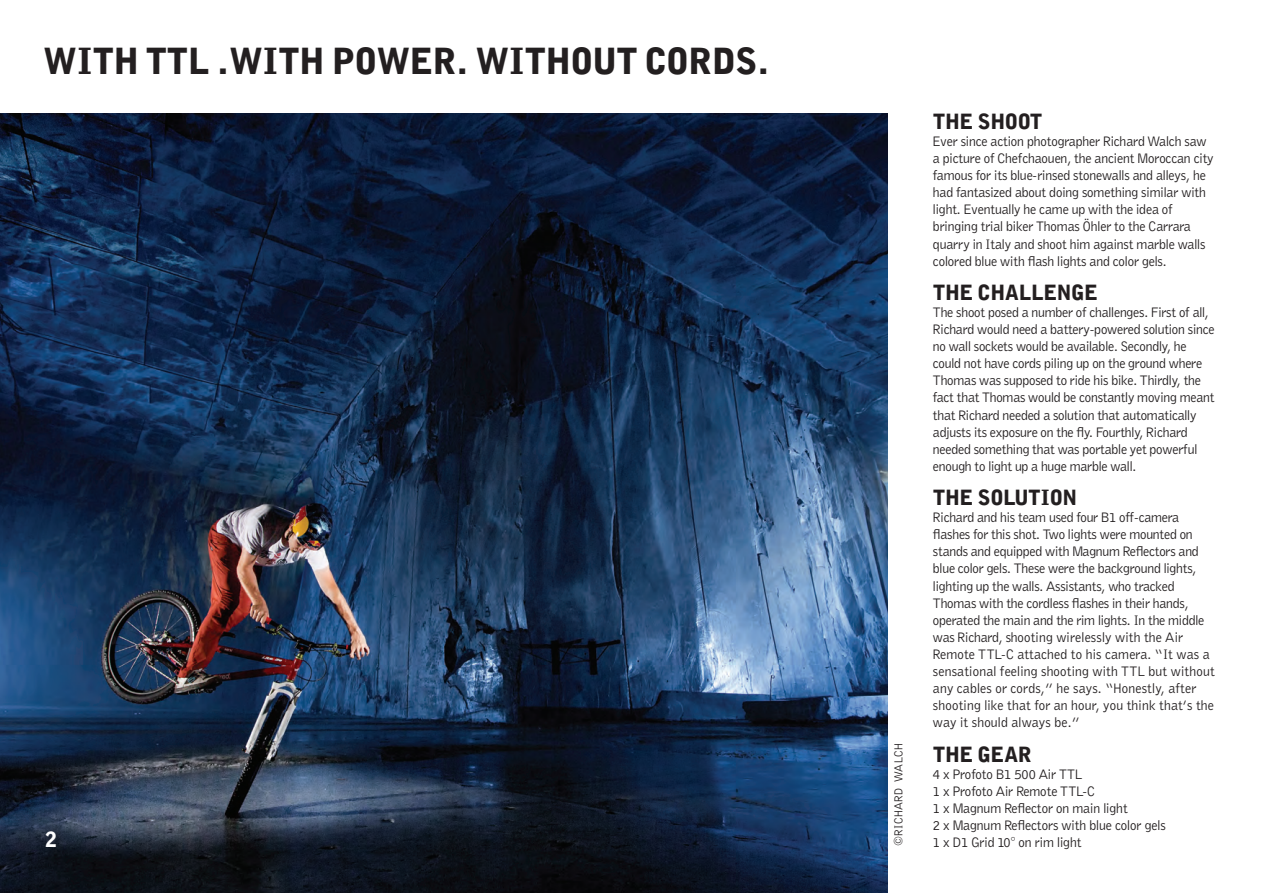
<style>
.page{position:relative;width:1263px;height:893px;background:#fff}
.page>*{position:absolute;margin:0;border:0;box-sizing:border-box;transform-origin:0 0}
.t1{font:900 36px "Bell Gothic Profoto";letter-spacing:.015em;color:#231f20}
.t2{font:900 21px "Bell Gothic Profoto";letter-spacing:.015em;color:#231f20}
.t3{font:900 21px "Bell Gothic Profoto";color:#fff}
.t4{font:14.25px/17.1px "Bell Gothic Profoto";letter-spacing:-.01em;color:#231f20}
.t5{font:12px "Bell Gothic Profoto";letter-spacing:.035em;color:#231f20}
</style>
<div class="page">
<img style="left:0;top:113px;width:888px;height:780px">
<p class="t1" style="left:44px;top:38px;width:727px">WITH TTL .WITH POWER. WITHOUT CORDS.</p>
<p class="t3" style="left:45px;top:826px;width:13px">2</p>
<p class="t5" style="left:891px;top:846px;width:104px;rotate:-90deg">©RICHARD WALCH</p>
<p class="t2" style="left:933px;top:108px;width:111px">THE SHOOT</p>
<p class="t4" style="left:933px;top:132px;width:282px">Ever since action photographer Richard Walch saw a picture of Chefchaouen, the ancient Moroccan city famous for its blue-rinsed stonewalls and alleys, he had fantasized about doing something similar with light. Eventually he came up with the idea of bringing trial biker Thomas Öhler to the Carrara quarry in Italy and shoot him against marble walls colored blue with flash lights and color gels.</p>
<p class="t2" style="left:933px;top:279px;width:166px">THE CHALLENGE</p>
<p class="t4" style="left:933px;top:303px;width:283px">The shoot posed a number of challenges. First of all, Richard would need a battery-powered solution since no wall sockets would be available. Secondly, he could not have cords piling up on the ground where Thomas was supposed to ride his bike. Thirdly, the fact that Thomas would be constantly moving meant that Richard needed a solution that automatically adjusts its exposure on the fly. Fourthly, Richard needed something that was portable yet powerful enough to light up a huge marble wall.</p>
<p class="t2" style="left:933px;top:484px;width:145px">THE SOLUTION</p>
<p class="t4" style="left:933px;top:508px;width:283px">Richard and his team used four B1 off-camera flashes for this shot. Two lights were mounted on stands and equipped with Magnum Reflectors and blue color gels. These were the background lights, lighting up the walls. Assistants, who tracked Thomas with the cordless flashes in their hands, operated the main and the rim lights. In the middle was Richard, shooting wirelessly with the Air Remote TTL-C attached to his camera. “It was a sensational feeling shooting with TTL but without any cables or cords,” he says. “Honestly, after shooting like that for an hour, you think that’s the way it should always be.”</p>
<p class="t2" style="left:933px;top:741px;width:100px">THE GEAR</p>
<p class="t4" style="left:933px;top:765px;width:151px">4 x Profoto B1 500 Air TTL</p>
<p class="t4" style="left:933px;top:782px;width:163px">1 x Profoto Air Remote TTL-C</p>
<p class="t4" style="left:933px;top:799px;width:196px">1 x Magnum Reflector on main light</p>
<p class="t4" style="left:933px;top:816px;width:234px">2 x Magnum Reflectors with blue color gels</p>
<p class="t4" style="left:933px;top:833px;width:150px">1 x D1 Grid 10° on rim light</p>
</div>
